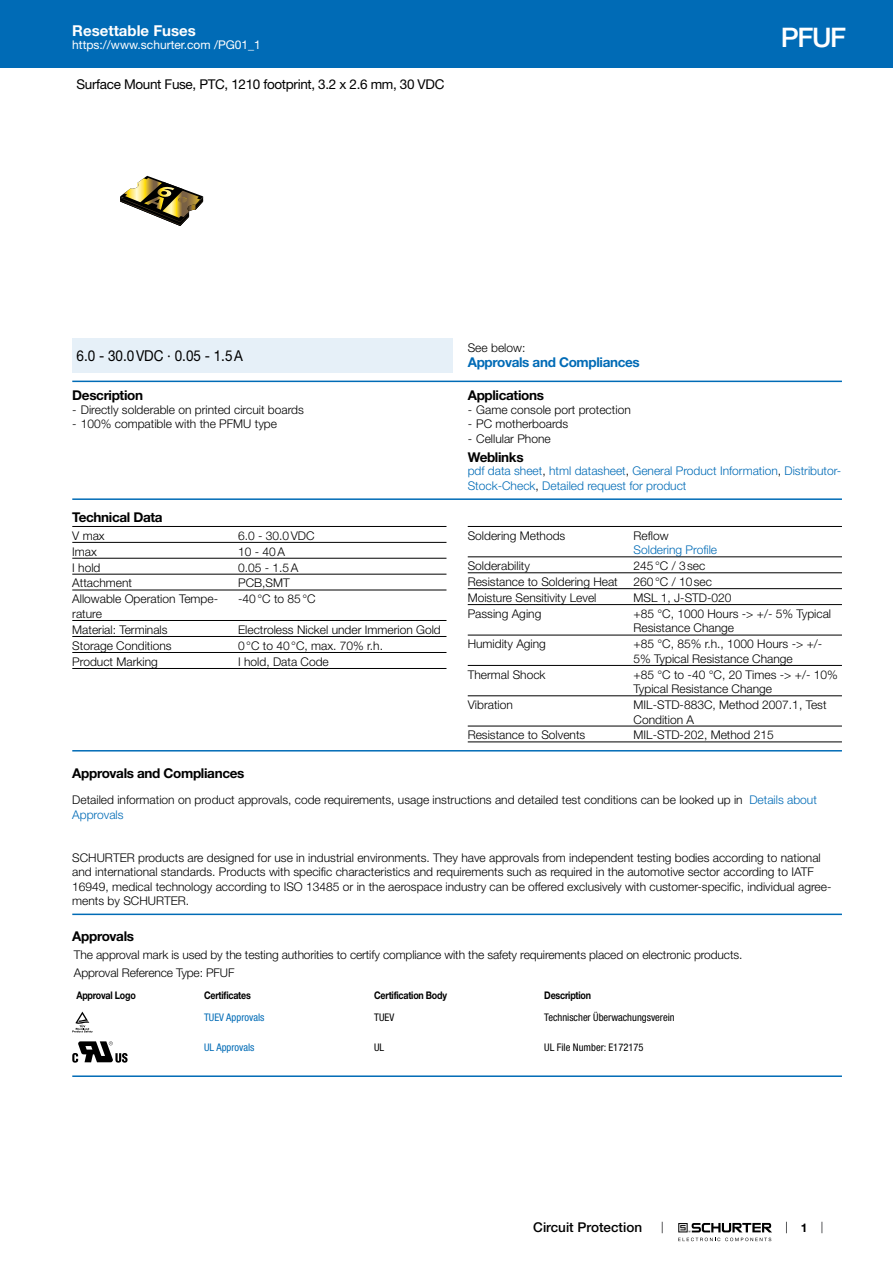
<style>
.page{position:relative;width:893px;height:1263px;background:#fff}
.page>*{position:absolute;margin:0;border:0;box-sizing:border-box;transform-origin:0 0}
.t1{font:500 27px "Helvetica Neue LT";color:#fff}
.t2{font:15px "Helvetica Neue LT";color:#000;scale:.9 1}
.t3{font:700 15px "Helvetica Neue LT";color:#fff}
.t4{font:700 13.5px "Helvetica Neue LT";letter-spacing:-.025em;color:#000}
.t5{font:13.5px "Helvetica Neue LT";letter-spacing:-.025em;color:#000}
.t6{font:700 13.5px "Helvetica Neue LT";letter-spacing:-.025em;color:#006bb6}
.t7{font:500 13.5px "Helvetica Neue LT";color:#000}
.t8{font:300 12px/14.4px "Helvetica Neue LT";color:#000}
.t9{font:300 12px/14.4px "Helvetica Neue LT";color:#006bb6}
.t10{font:12px "Helvetica Neue LT";color:#fff}
.t11{font:700 12px "Helvetica Neue LT";color:#000}
.t12{font:condensed 10.5px "Helvetica Neue LT";color:#000}
.t13{font:700 10.5px "Helvetica Neue LT";letter-spacing:-.025em;color:#000;scale:.85 1}
.t14{font:condensed 10.5px "Helvetica Neue LT";color:#006bb6}
.s1{color:#000}
.s2{color:#006bb6}
</style>
<div class="page">
<svg style="left:678px;top:1223px;width:94px;height:18px"></svg>
<div style="left:0;top:0;width:893px;height:68px;background:#006bb6"></div>
<svg style="left:120px;top:176px;width:83px;height:50px"></svg>
<div style="left:72px;top:338px;width:381px;height:34px;background:#e6f0f8"></div>
<hr style="left:72px;top:381px;width:770px;height:1px;background:#006bb6">
<hr style="left:72px;top:498px;width:770px;height:2px;background:#006bb6">
<hr style="left:72px;top:526px;width:374px;height:1px;background:#000">
<hr style="left:72px;top:542px;width:374px;height:1px;background:#000">
<hr style="left:72px;top:558px;width:374px;height:1px;background:#000">
<hr style="left:72px;top:574px;width:374px;height:1px;background:#000">
<hr style="left:72px;top:590px;width:374px;height:1px;background:#000">
<hr style="left:72px;top:620px;width:374px;height:1px;background:#000">
<hr style="left:72px;top:636px;width:374px;height:1px;background:#000">
<hr style="left:72px;top:652px;width:374px;height:1px;background:#000">
<hr style="left:72px;top:668px;width:374px;height:1px;background:#000">
<hr style="left:468px;top:526px;width:374px;height:1px;background:#000">
<hr style="left:468px;top:556px;width:374px;height:1px;background:#000">
<hr style="left:468px;top:572px;width:374px;height:1px;background:#000">
<hr style="left:468px;top:588px;width:374px;height:1px;background:#000">
<hr style="left:468px;top:604px;width:374px;height:1px;background:#000">
<hr style="left:468px;top:635px;width:374px;height:1px;background:#000">
<hr style="left:468px;top:665px;width:374px;height:1px;background:#000">
<hr style="left:468px;top:695px;width:374px;height:1px;background:#000">
<hr style="left:468px;top:726px;width:374px;height:1px;background:#000">
<hr style="left:468px;top:741px;width:374px;height:1px;background:#000">
<hr style="left:72px;top:750px;width:770px;height:1px;background:#006bb6">
<hr style="left:72px;top:913px;width:770px;height:2px;background:#006bb6">
<svg style="left:72px;top:1011px;width:21px;height:22px"></svg>
<svg style="left:72px;top:1041px;width:56px;height:22px"></svg>
<hr style="left:72px;top:1075px;width:770px;height:2px;background:#006bb6">
<p class="t3" style="left:72px;top:21px;width:125px">Resettable Fuses</p>
<p class="t10" style="left:72px;top:38px;width:190px">https://www.schurter.com /PG01_1</p>
<p class="t5" style="left:77px;top:76px;width:369px">Surface Mount Fuse, PTC, 1210 footprint, 3.2 x 2.6 mm, 30 VDC</p>
<h1 class="t1" style="left:781px;top:21px;width:67px">PFUF</h1>
<p class="t2" style="left:77px;top:347px;width:186px">6.0 - 30.0VDC · 0.05 - 1.5A</p>
<p class="t4" style="left:72px;top:386px;width:72px">Description</p>
<p class="t8" style="left:72px;top:402px;width:233px">- Directly solderable on printed circuit boards</p>
<p class="t8" style="left:72px;top:416px;width:206px">- 100% compatible with the PFMU type</p>
<p class="t4" style="left:72px;top:509px;width:92px">Technical Data</p>
<p class="t8" style="left:72px;top:528px;width:34px">V max</p>
<p class="t8" style="left:238px;top:528px;width:78px">6.0 - 30.0VDC</p>
<p class="t8" style="left:72px;top:544px;width:26px">Imax</p>
<p class="t8" style="left:238px;top:544px;width:48px">10 - 40A</p>
<p class="t8" style="left:72px;top:560px;width:30px">I hold</p>
<p class="t8" style="left:238px;top:560px;width:62px">0.05 - 1.5A</p>
<p class="t8" style="left:72px;top:576px;width:61px">Attachment</p>
<p class="t8" style="left:238px;top:576px;width:53px">PCB,SMT</p>
<p class="t8" style="left:72px;top:592px;width:147px">Allowable Operation Tempe&shy;rature</p>
<p class="t8" style="left:238px;top:592px;width:79px">-40°C to 85°C</p>
<p class="t8" style="left:72px;top:622px;width:97px">Material: Terminals</p>
<p class="t8" style="left:238px;top:622px;width:204px">Electroless Nickel under Immerion Gold</p>
<p class="t8" style="left:72px;top:638px;width:101px">Storage Conditions</p>
<p class="t8" style="left:238px;top:638px;width:146px">0°C to 40°C, max. 70% r.h.</p>
<p class="t8" style="left:72px;top:654px;width:87px">Product Marking</p>
<p class="t8" style="left:238px;top:654px;width:92px">I hold, Data Code</p>
<p class="t8" style="left:468px;top:340px;width:59px">See below:</p>
<p class="t6" style="left:468px;top:353px;width:174px">Approvals and Compliances</p>
<p class="t4" style="left:468px;top:387px;width:78px">Applications</p>
<p class="t8" style="left:468px;top:402px;width:165px">- Game console port protection</p>
<p class="t8" style="left:468px;top:416px;width:102px">- PC motherboards</p>
<p class="t8" style="left:468px;top:431px;width:84px">- Cellular Phone</p>
<p class="t4" style="left:468px;top:448px;width:57px">Weblinks</p>
<p class="t9" style="left:468px;top:464px;width:375px">pdf data sheet<span class="s1">,</span> html datasheet<span class="s1">,</span> General Product Information<span class="s1">,</span> Distributor-<br>Stock-Check<span class="s1">,</span> Detailed request for product</p>
<p class="t8" style="left:468px;top:528px;width:99px">Soldering Methods</p>
<p class="t8" style="left:634px;top:528px;width:37px">Reflow</p>
<p class="t9" style="left:634px;top:542px;width:85px">Soldering Profile</p>
<p class="t8" style="left:468px;top:558px;width:64px">Solderability</p>
<p class="t8" style="left:634px;top:558px;width:73px">245°C / 3sec</p>
<p class="t8" style="left:468px;top:574px;width:152px">Resistance to Soldering Heat</p>
<p class="t8" style="left:634px;top:574px;width:80px">260°C / 10sec</p>
<p class="t8" style="left:468px;top:590px;width:130px">Moisture Sensitivity Level</p>
<p class="t8" style="left:634px;top:590px;width:100px">MSL 1, J-STD-020</p>
<p class="t8" style="left:468px;top:606px;width:75px">Passing Aging</p>
<p class="t8" style="left:634px;top:606px;width:199px">+85 °C, 1000 Hours -&gt; +/- 5% Typical<br>Resistance Change</p>
<p class="t8" style="left:468px;top:637px;width:80px">Humidity Aging</p>
<p class="t8" style="left:634px;top:637px;width:190px">+85 °C, 85% r.h., 1000 Hours -&gt; +/-<br>5% Typical Resistance Change</p>
<p class="t8" style="left:468px;top:667px;width:79px">Thermal Shock</p>
<p class="t8" style="left:634px;top:667px;width:206px">+85 °C to -40 °C, 20 Times -&gt; +/- 10%<br>Typical Resistance Change</p>
<p class="t8" style="left:468px;top:697px;width:47px">Vibration</p>
<p class="t8" style="left:634px;top:697px;width:194px">MIL-STD-883C, Method 2007.1, Test<br>Condition A</p>
<p class="t8" style="left:468px;top:728px;width:119px">Resistance to Solvents</p>
<p class="t8" style="left:634px;top:728px;width:142px">MIL-STD-202, Method 215</p>
<p class="t4" style="left:72px;top:764px;width:174px">Approvals and Compliances</p>
<p class="t8" style="left:72px;top:792px;width:746px">Detailed information on product approvals, code requirements, usage instructions and detailed test conditions can be looked up in <span class="s2">Details about<br>Approvals</span></p>
<p class="t8" style="left:72px;top:850px;width:761px">SCHURTER products are designed for use in industrial environments. They have approvals from independent testing bodies according to national and international standards. Products with specific characteristics and requirements such as required in the automotive sector according to IATF 16949, medical technology according to ISO 13485 or in the aerospace industry can be offered exclusively with customer-specific, individual agree&shy;ments by SCHURTER.</p>
<p class="t4" style="left:72px;top:928px;width:63px">Approvals</p>
<p class="t8" style="left:74px;top:945px;width:670px;line-height:18.1px">The approval mark is used by the testing authorities to certify compliance with the safety requirements placed on electronic products.<br>Approval Reference Type: PFUF</p>
<p class="t13" style="left:77px;top:989px;width:71px">Approval Logo</p>
<p class="t13" style="left:204px;top:989px;width:57px">Certificates</p>
<p class="t13" style="left:374px;top:989px;width:87px">Certification Body</p>
<p class="t13" style="left:544px;top:989px;width:57px">Description</p>
<p class="t14" style="left:204px;top:1011px;width:62px">TUEV Approvals</p>
<p class="t12" style="left:374px;top:1011px;width:22px">TUEV</p>
<p class="t12" style="left:544px;top:1011px;width:132px">Technischer Überwachungsverein</p>
<p class="t14" style="left:204px;top:1041px;width:52px">UL Approvals</p>
<p class="t12" style="left:374px;top:1041px;width:12px">UL</p>
<p class="t12" style="left:544px;top:1041px;width:101px">UL File Number: E172175</p>
<p class="t7" style="left:533px;top:1219px;width:110px">Circuit Protection</p>
<p class="t11" style="left:801px;top:1220px;width:8px">1</p>
</div>
